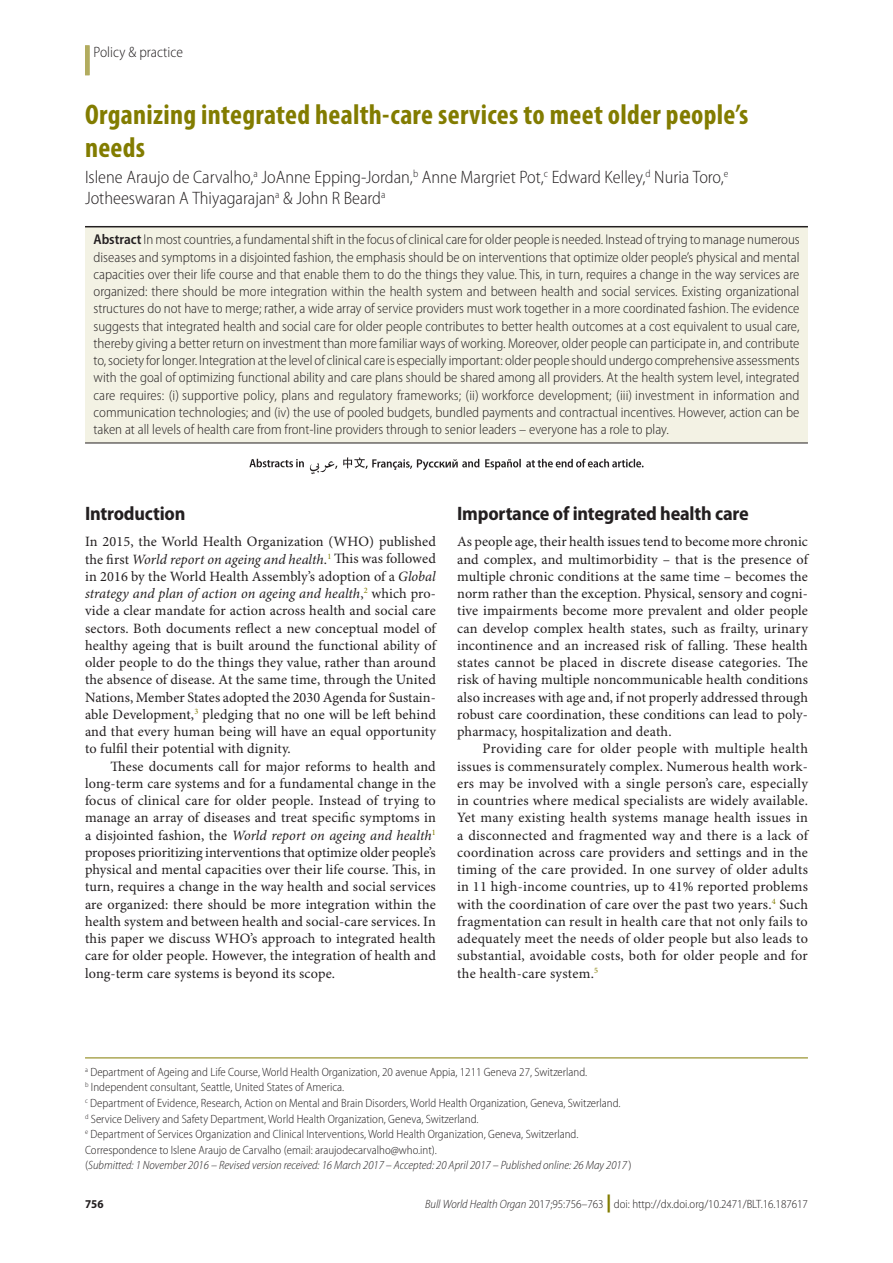
<style>
.page{position:relative;width:893px;height:1263px;background:#fff}
.page>*{position:absolute;margin:0;border:0;box-sizing:border-box;transform-origin:0 0}
.t1{font:700 condensed 28.5px/33.8px "Myriad Pro";letter-spacing:.01em;color:#827c00}
.t2{font:700 semi-condensed 19.5px "Myriad Pro";letter-spacing:-.01em;color:#231f20}
.t3{font:300 semi-condensed 18px/21px "Myriad Pro";color:#231f20}
.t4{font:300 semi-condensed 15px "Myriad Pro";color:#231f20}
.t5{font:14.25px/17.2px "Minion Pro";letter-spacing:.01em;color:#231f20;text-align:justify}
.t6{font:300 semi-condensed 14.25px/17.2px "Myriad Pro";color:#231f20;text-align:justify}
.t7{font:300 semi-condensed 12px/15.6px "Myriad Pro";color:#231f20}
.t8{font:700 semi-condensed 12px "Myriad Pro";color:#231f20}
.s1{font-weight:600}
.s2{font-style:italic}
.s3{font-weight:900;font-stretch:normal;font-size:18px;color:#827c00}
</style>
<div class="page">
<div style="left:85px;top:45px;width:5px;height:30px;background:#b2ac5f"></div>
<div style="left:85px;top:226px;width:723px;height:217px;background:#f3f2e4"></div>
<hr style="left:85px;top:1057px;width:723px;height:1px;background:#827c00">
<hr style="left:85px;top:226px;width:723px;height:1px;background:#231f20">
<hr style="left:85px;top:443px;width:723px;height:1px;background:#231f20">
<svg style="left:310px;top:457px;width:334px;height:17px"></svg>
<svg style="left:249px;top:459px;width:55px;height:8px"></svg>
<p class="t4" style="left:94px;top:44px;width:91px">Policy &amp; practice</p>
<h1 class="t1" style="left:85px;top:98px;width:665px">Organizing integrated health-care services to meet older people’s needs</h1>
<p class="t3" style="left:85px;top:167px;width:645px">Islene Araujo de Carvalho,<sup>a</sup> JoAnne Epping-Jordan,<sup>b</sup> Anne Margriet Pot,<sup>c</sup> Edward Kelley,<sup>d</sup> Nuria Toro,<sup>e<br></sup>Jotheeswaran A Thiyagarajan<sup>a</sup> &amp; John R Beard<sup>a</sup></p>
<p class="t6" style="left:94px;top:231px;width:708px"><span class="s1">Abstract</span> In most countries, a fundamental shift in the focus of clinical care for older people is needed. Instead of trying to manage numerous diseases and symptoms in a disjointed fashion, the emphasis should be on interventions that optimize older people’s physical and mental capacities over their life course and that enable them to do the things they value. This, in turn, requires a change in the way services are organized: there should be more integration within the health system and between health and social services. Existing organizational structures do not have to merge; rather, a wide array of service providers must work together in a more coordinated fashion. The evidence suggests that integrated health and social care for older people contributes to better health outcomes at a cost equivalent to usual care, thereby giving a better return on investment than more familiar ways of working. Moreover, older people can participate in, and contribute to, society for longer. Integration at the level of clinical care is especially important: older people should undergo comprehensive assessments with the goal of optimizing functional ability and care plans should be shared among all providers. At the health system level, integrated care requires: (i) supportive policy, plans and regulatory frameworks; (ii) workforce development; (iii) investment in information and communication technologies; and (iv) the use of pooled budgets, bundled payments and contractual incentives. However, action can be taken at all levels of health care from front-line providers through to senior leaders – everyone has a role to play.</p>
<h2 class="t2" style="left:85px;top:503px;width:102px">Introduction</h2>
<p class="t5" style="left:85px;top:534px;width:352px">In 2015, the World Health Organization (WHO) published the first <span class="s2">World report on ageing and health</span>.<sup>1</sup> This was followed in 2016 by the World Health Assembly’s adoption of a <span class="s2">Global strategy and plan of action on ageing and health</span>,<sup>2</sup> which pro&shy;vide a clear mandate for action across health and social care sectors. Both documents reflect a new conceptual model of healthy ageing that is built around the functional ability of older people to do the things they value, rather than around the absence of disease. At the same time, through the United Nations, Member States adopted the 2030 Agenda for Sustain&shy;able Development,<sup>3</sup> pledging that no one will be left behind and that every human being will have an equal opportunity to fulfil their potential with dignity.</p>
<p class="t5" style="left:85px;top:758px;width:352px;text-indent:26px">These documents call for major reforms to health and long-term care systems and for a fundamental change in the focus of clinical care for older people. Instead of trying to manage an array of diseases and treat specific symptoms in a disjointed fashion, the <span class="s2">World report on ageing and health</span><sup>1 </sup>proposes prioritizing interventions that optimize older people’s physical and mental capacities over their life course. This, in turn, requires a change in the way health and social services are organized: there should be more integration within the health system and between health and social-care services. In this paper we discuss WHO’s approach to integrated health care for older people. However, the integration of health and long-term care systems is beyond its scope.</p>
<h2 class="t2" style="left:457px;top:503px;width:293px">Importance of integrated health care</h2>
<p class="t5" style="left:457px;top:534px;width:352px">As people age, their health issues tend to become more chronic and complex, and multimorbidity – that is the presence of multiple chronic conditions at the same time – becomes the norm rather than the exception. Physical, sensory and cogni&shy;tive impairments become more prevalent and older people can develop complex health states, such as frailty, urinary incontinence and an increased risk of falling. These health states cannot be placed in discrete disease categories. The risk of having multiple noncommunicable health conditions also increases with age and, if not properly addressed through robust care coordination, these conditions can lead to poly&shy;pharmacy, hospitalization and death.</p>
<p class="t5" style="left:457px;top:741px;width:352px;text-indent:26px">Providing care for older people with multiple health issues is commensurately complex. Numerous health work&shy;ers may be involved with a single person’s care, especially in countries where medical specialists are widely available.<br>Yet many existing health systems manage health issues in a disconnected and fragmented way and there is a lack of coordination across care providers and settings and in the timing of the care provided. In one survey of older adults in 11 high-income countries, up to 41% reported problems with the coordination of care over the past two years.<sup>4</sup> Such fragmentation can result in health care that not only fails to adequately meet the needs of older people but also leads to substantial, avoidable costs, both for older people and for the health-care system.<sup>5</sup></p>
<p class="t7" style="left:85px;top:1064px;width:548px"><sup>a</sup> Department of Ageing and Life Course, World Health Organization, 20 avenue Appia, 1211 Geneva 27, Switzerland.<br><sup>b</sup> Independent consultant, Seattle, United States of America.<br><sup>c</sup> Department of Evidence, Research, Action on Mental and Brain Disorders, World Health Organization, Geneva, Switzerland.<br><sup>d</sup> Service Delivery and Safety Department, World Health Organization, Geneva, Switzerland.<br><sup>e</sup> Department of Services Organization and Clinical Interventions, World Health Organization, Geneva, Switzerland.<br>Correspondence to Islene Araujo de Carvalho (email: araujodecarvalho@who.int).<br>(<span class="s2">Submitted: 1 November 2016 – Revised version received: 16 March 2017 – Accepted: 20 April 2017 – Published online: 26 May 2017</span> )</p>
<p class="t8" style="left:85px;top:1197px;width:20px">756</p>
<p class="t7" style="left:425px;top:1197px;width:384px"><span class="s2">Bull World Health Organ</span> 2017;95:756–763 <span class="s3">|</span> doi: http://dx.doi.org/10.2471/BLT.16.187617</p>
</div>
